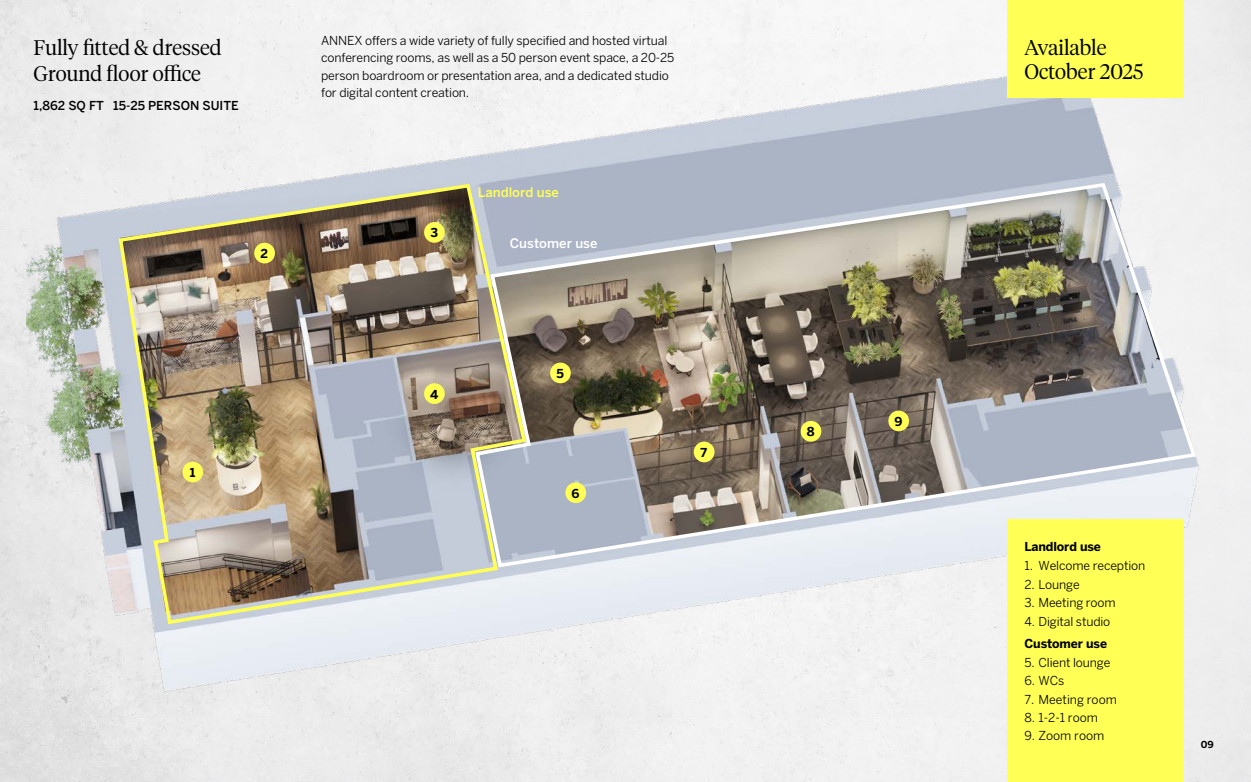
<style>
.page{position:relative;width:1251px;height:782px;background:#fff}
.page>*{position:absolute;margin:0;border:0;box-sizing:border-box;transform-origin:0 0}
.t1{font:300 21px/25.7px "Tiempos Headline";color:#000}
.t2{font:500 13.12px "Benton Sans";color:#ff5}
.t3{font:500 13.12px "Benton Sans";color:#fff}
.t4{font:12.25px/17.5px "Benton Sans";letter-spacing:-.01em;color:#000}
.t5{font:700 12.25px "Benton Sans";letter-spacing:-.01em;color:#000}
.t6{font:500 12.25px "Benton Sans";color:#000}
.t7{font:700 9.62px "Benton Sans";color:#000}
</style>
<div class="page">
<img style="left:0;top:0;width:1250px;height:781px">
<img style="left:27px;top:43px;width:1198px;height:674px">
<img style="left:473px;top:181px;width:725px;height:388px">
<img style="left:117px;top:182px;width:411px;height:444px">
<div style="left:1006px;top:519px;width:177px;height:262px;background:#ff5"></div>
<div style="left:1006px;top:0;width:177px;height:97px;background:#ff5"></div>
<div style="left:182px;top:461px;width:21px;height:21px;background:#ff5;border-radius:50%"></div>
<div style="left:254px;top:243px;width:21px;height:20px;background:#ff5;border-radius:50%"></div>
<div style="left:424px;top:222px;width:20px;height:21px;background:#ff5;border-radius:50%"></div>
<div style="left:424px;top:383px;width:20px;height:21px;background:#ff5;border-radius:50%"></div>
<div style="left:565px;top:482px;width:21px;height:21px;background:#ff5;border-radius:50%"></div>
<div style="left:550px;top:362px;width:20px;height:21px;background:#ff5;border-radius:50%"></div>
<div style="left:693px;top:441px;width:21px;height:21px;background:#ff5;border-radius:50%"></div>
<div style="left:800px;top:421px;width:21px;height:20px;background:#ff5;border-radius:50%"></div>
<div style="left:888px;top:410px;width:20px;height:21px;background:#ff5;border-radius:50%"></div>
<p class="t4" style="left:321px;top:31px;width:354px">ANNEX offers a wide variety of fully specified and hosted virtual conferencing rooms, as well as a 50 person event space, a 20-25 person boardroom or presentation area, and a dedicated studio for digital content creation.</p>
<h1 class="t1" style="left:34px;top:35px;width:189px">Fully fitted &amp; dressed<br>Ground floor office</h1>
<h1 class="t1" style="left:1024px;top:36px;width:120px;line-height:23.6px">Available<br>October 2025</h1>
<p class="t6" style="left:34px;top:98px;width:207px">1,862 SQ FT 15-25 PERSON SUITE</p>
<p class="t5" style="left:260px;top:246px;width:9px">2</p>
<p class="t5" style="left:190px;top:465px;width:7px">1</p>
<p class="t5" style="left:430px;top:225px;width:9px">3</p>
<p class="t2" style="left:477px;top:184px;width:83px">Landlord use</p>
<p class="t3" style="left:509px;top:235px;width:89px">Customer use</p>
<p class="t5" style="left:430px;top:386px;width:10px">4</p>
<p class="t5" style="left:556px;top:366px;width:9px">5</p>
<p class="t5" style="left:571px;top:485px;width:10px">6</p>
<p class="t5" style="left:700px;top:445px;width:8px">7</p>
<p class="t5" style="left:806px;top:424px;width:9px">8</p>
<p class="t5" style="left:894px;top:414px;width:10px">9</p>
<p class="t5" style="left:1024px;top:539px;width:78px">Landlord use</p>
<p class="t4" style="left:1024px;top:557px;width:122px">1. Welcome reception</p>
<p class="t4" style="left:1024px;top:575px;width:57px">2. Lounge</p>
<p class="t4" style="left:1024px;top:593px;width:93px">3. Meeting room</p>
<p class="t4" style="left:1024px;top:612px;width:87px">4. Digital studio</p>
<p class="t5" style="left:1024px;top:635px;width:84px">Customer use</p>
<p class="t4" style="left:1024px;top:653px;width:87px">5. Client lounge</p>
<p class="t4" style="left:1024px;top:671px;width:41px">6. WCs</p>
<p class="t4" style="left:1024px;top:690px;width:94px">7. Meeting room</p>
<p class="t4" style="left:1024px;top:708px;width:75px">8. 1-2-1 room</p>
<p class="t4" style="left:1024px;top:726px;width:81px">9. Zoom room</p>
<p class="t7" style="left:1200px;top:739px;width:15px">09</p>
</div>
